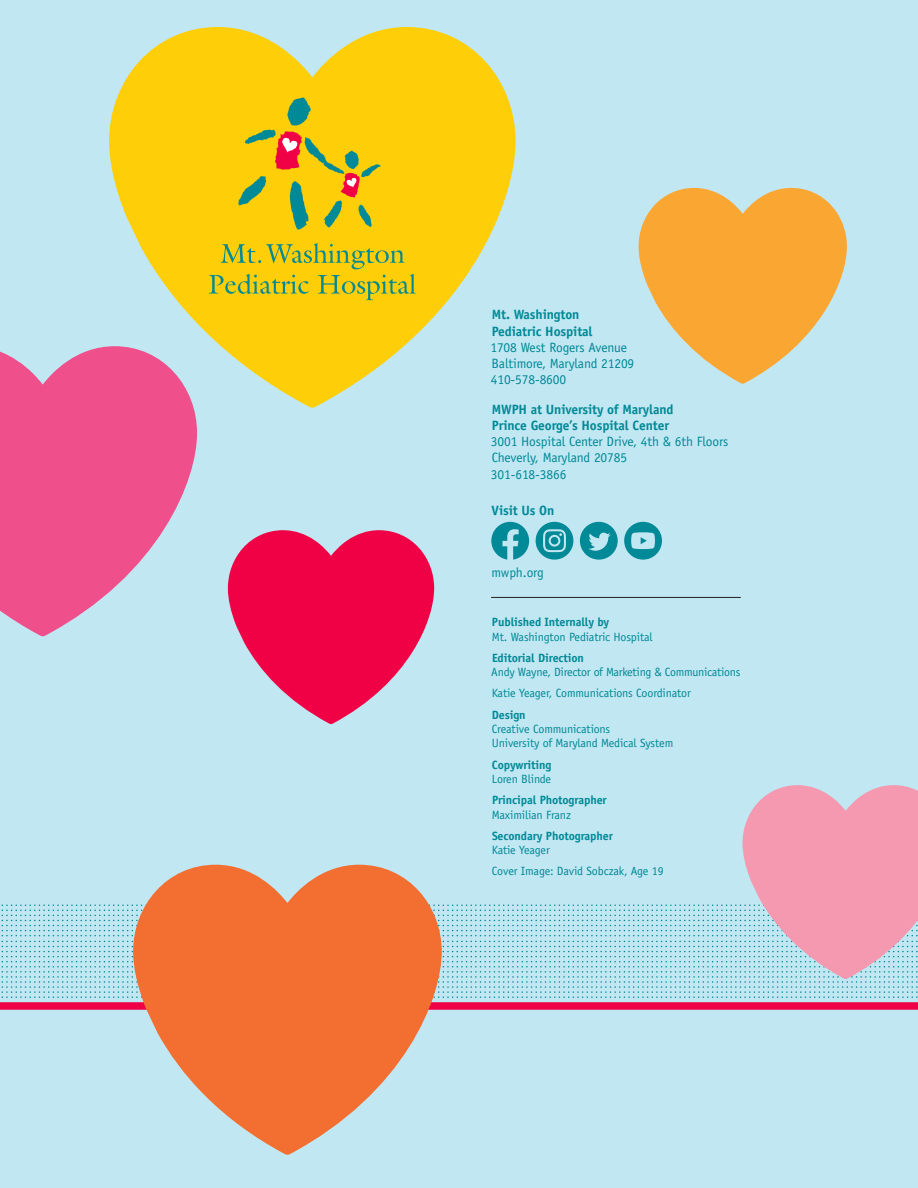
<style>
.page{position:relative;width:918px;height:1188px;background:#c1e7f2}
.page>*{position:absolute;margin:0;border:0;box-sizing:border-box;transform-origin:0 0}
.t1{font:13.5px/16.2px "Officina Sans Std";letter-spacing:-.01em;color:#008996}
.t2{font:700 13.5px "Officina Sans Std";letter-spacing:-.01em;color:#008996}
.t3{font:12px/14.4px "Officina Sans Std";letter-spacing:-.01em;color:#008996}
.t4{font:700 12px/14.4px "Officina Sans Std";letter-spacing:-.01em;color:#008996}
.s1{font-weight:700}
.s2{font-weight:400}
</style>
<div class="page">
<svg style="left:228px;top:530px;width:206px;height:194px"></svg>
<svg style="left:639px;top:188px;width:208px;height:196px"></svg>
<svg style="left:0;top:346px;width:197px;height:290px;fill:#ef508b"></svg>
<svg style="left:109px;top:27px;width:407px;height:381px;fill:#fece08"></svg>
<div style="left:0;top:1002px;width:918px;height:8px;background:#f00044"></div>
<hr style="left:491px;top:597px;width:250px;height:1px;background:#231f20">
<svg style="left:491px;top:522px;width:38px;height:38px"></svg>
<svg style="left:580px;top:522px;width:38px;height:38px"></svg>
<svg style="left:624px;top:522px;width:38px;height:38px"></svg>
<svg style="left:209px;top:243px;width:207px;height:57px;background:#d6c31d"></svg>
<svg style="left:238px;top:98px;width:143px;height:132px;background:#dbbb20"></svg>
<svg style="left:133px;top:998px;width:309px;height:157px;fill:#f36e31"></svg>
<svg style="left:1px;top:785px;width:917px;height:213px"></svg>
<svg style="left:536px;top:522px;width:37px;height:38px"></svg>
<p class="t1" style="left:490px;top:307px;width:145px"><span class="s1">Mt. Washington<br>Pediatric Hospital<br></span>1708 West Rogers Avenue<br>Baltimore, Maryland 21209<br>410-578-8600</p>
<p class="t1" style="left:491px;top:401px;width:239px"><span class="s1">MWPH at University of Maryland<br>Prince George’s Hospital Center<br></span>3001 Hospital Center Drive, 4th &amp; 6th Floors<br>Cheverly, Maryland 20785<br>301-618-3866</p>
<p class="t2" style="left:492px;top:502px;width:64px">Visit Us On</p>
<p class="t1" style="left:492px;top:565px;width:54px">mwph.org</p>
<p class="t3" style="left:492px;top:615px;width:162px"><span class="s1">Published Internally by<br></span>Mt. Washington Pediatric Hospital</p>
<p class="t3" style="left:491px;top:651px;width:251px"><span class="s1">Editorial Direction<br></span>Andy Wayne, Director of Marketing &amp; Communications</p>
<p class="t3" style="left:492px;top:686px;width:201px">Katie Yeager, Communications Coordinator</p>
<p class="t3" style="left:492px;top:707px;width:183px"><span class="s1">Design<br></span>Creative Communications<br>University of Maryland Medical System</p>
<p class="t4" style="left:492px;top:757px;width:61px">Copywriting<br><span class="s2">Loren Blinde</span></p>
<p class="t4" style="left:492px;top:793px;width:116px">Principal Photographer<br><span class="s2">Maximilian Franz</span></p>
<p class="t4" style="left:492px;top:828px;width:123px">Secondary Photographer<br><span class="s2">Katie Yeager</span></p>
<p class="t3" style="left:492px;top:864px;width:173px">Cover Image: David Sobczak, Age 19</p>
</div>
